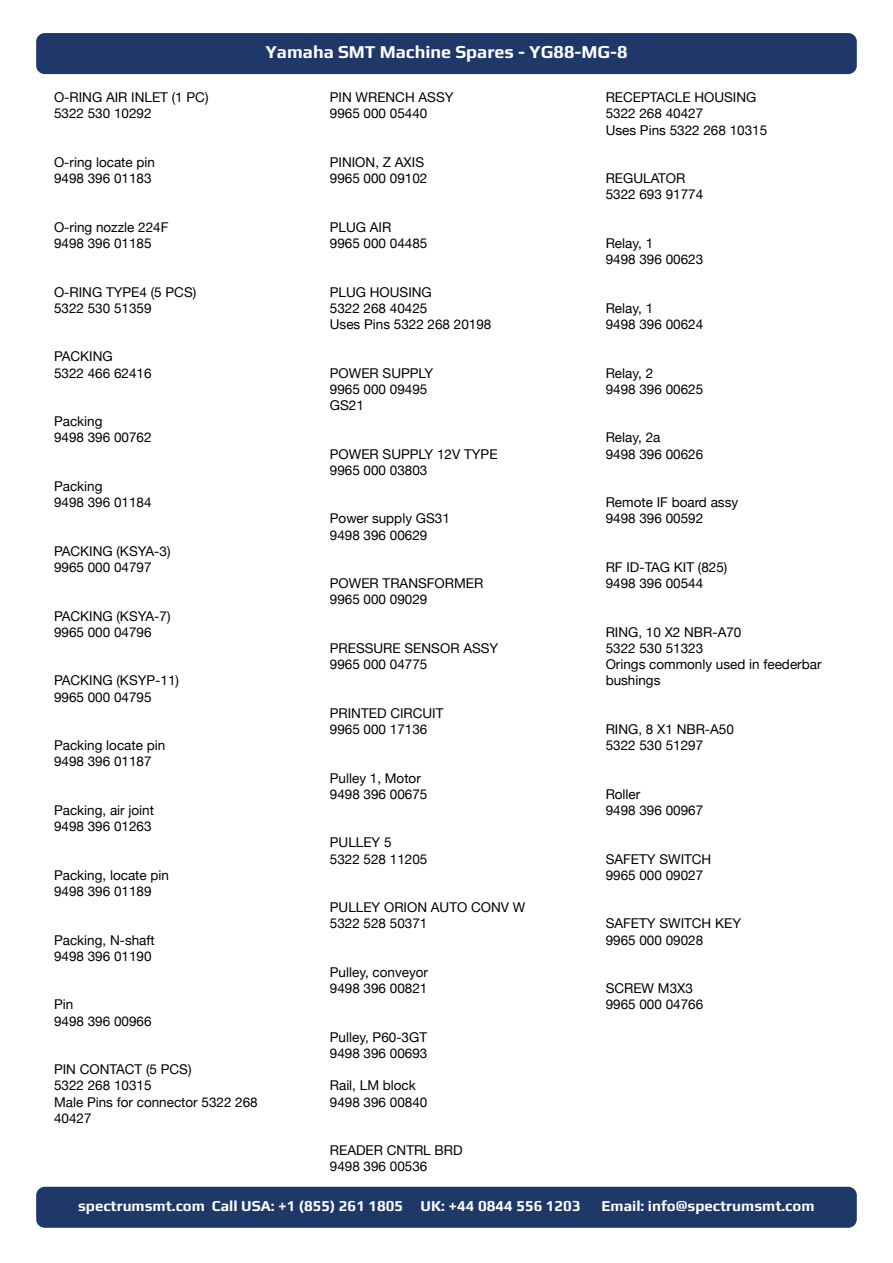
<style>
.page{position:relative;width:893px;height:1263px;background:#fff}
.page>*{position:absolute;margin:0;border:0;box-sizing:border-box;transform-origin:0 0}
.t1{font:700 18px "Play";color:#fff}
.t2{font:700 15px "Play";color:#fff}
.t3{font:13.5px/16.2px "Helvetica Neue";color:#000}
</style>
<div class="page">
<div style="left:36px;top:33px;width:821px;height:41px;background:#1f386a;border-radius:9px"></div>
<div style="left:36px;top:1187px;width:821px;height:41px;background:#1f386a;border-radius:9px"></div>
<h1 class="t1" style="left:265px;top:39px;width:364px">Yamaha SMT Machine Spares - YG88-MG-8</h1>
<p class="t3" style="left:54px;top:90px;width:156px">O-RING AIR INLET (1 PC)<br>5322 530 10292</p>
<p class="t3" style="left:54px;top:155px;width:103px">O-ring locate pin<br>9498 396 01183</p>
<p class="t3" style="left:54px;top:220px;width:116px">O-ring nozzle 224F<br>9498 396 01185</p>
<p class="t3" style="left:54px;top:284px;width:144px">O-RING TYPE4 (5 PCS)<br>5322 530 51359</p>
<p class="t3" style="left:54px;top:349px;width:99px">PACKING<br>5322 466 62416</p>
<p class="t3" style="left:54px;top:414px;width:99px">Packing<br>9498 396 00762</p>
<p class="t3" style="left:54px;top:479px;width:99px">Packing<br>9498 396 01184</p>
<p class="t3" style="left:54px;top:544px;width:118px">PACKING (KSYA-3)<br>9965 000 04797</p>
<p class="t3" style="left:54px;top:608px;width:118px">PACKING (KSYA-7)<br>9965 000 04796</p>
<p class="t3" style="left:54px;top:673px;width:126px">PACKING (KSYP-11)<br>9965 000 04795</p>
<p class="t3" style="left:54px;top:738px;width:113px">Packing locate pin<br>9498 396 01187</p>
<p class="t3" style="left:54px;top:803px;width:102px">Packing, air joint<br>9498 396 01263</p>
<p class="t3" style="left:54px;top:868px;width:117px">Packing, locate pin<br>9498 396 01189</p>
<p class="t3" style="left:54px;top:932px;width:102px">Packing, N-shaft<br>9498 396 01190</p>
<p class="t3" style="left:54px;top:997px;width:99px">Pin<br>9498 396 00966</p>
<p class="t3" style="left:54px;top:1062px;width:205px">PIN CONTACT (5 PCS)<br>5322 268 10315<br>Male Pins for connector 5322 268<br>40427</p>
<p class="t3" style="left:330px;top:90px;width:125px">PIN WRENCH ASSY<br>9965 000 05440</p>
<p class="t3" style="left:330px;top:155px;width:99px">PINION, Z AXIS<br>9965 000 09102</p>
<p class="t3" style="left:330px;top:220px;width:99px">PLUG AIR<br>9965 000 04485</p>
<p class="t3" style="left:330px;top:284px;width:163px">PLUG HOUSING<br>5322 268 40425<br>Uses Pins 5322 268 20198</p>
<p class="t3" style="left:330px;top:365px;width:105px">POWER SUPPLY<br>9965 000 09495<br>GS21</p>
<p class="t3" style="left:330px;top:446px;width:169px">POWER SUPPLY 12V TYPE<br>9965 000 03803</p>
<p class="t3" style="left:330px;top:511px;width:122px">Power supply GS31<br>9498 396 00629</p>
<p class="t3" style="left:330px;top:576px;width:155px">POWER TRANSFORMER<br>9965 000 09029</p>
<p class="t3" style="left:330px;top:641px;width:170px">PRESSURE SENSOR ASSY<br>9965 000 04775</p>
<p class="t3" style="left:330px;top:706px;width:115px">PRINTED CIRCUIT<br>9965 000 17136</p>
<p class="t3" style="left:330px;top:770px;width:99px">Pulley 1, Motor<br>9498 396 00675</p>
<p class="t3" style="left:330px;top:835px;width:99px">PULLEY 5<br>5322 528 11205</p>
<p class="t3" style="left:330px;top:900px;width:197px">PULLEY ORION AUTO CONV W<br>5322 528 50371</p>
<p class="t3" style="left:330px;top:965px;width:100px">Pulley, conveyor<br>9498 396 00821</p>
<p class="t3" style="left:330px;top:1030px;width:99px">Pulley, P60-3GT<br>9498 396 00693</p>
<p class="t3" style="left:330px;top:1078px;width:99px">Rail, LM block<br>9498 396 00840</p>
<p class="t3" style="left:330px;top:1143px;width:134px">READER CNTRL BRD<br>9498 396 00536</p>
<p class="t3" style="left:606px;top:90px;width:163px">RECEPTACLE HOUSING<br>5322 268 40427<br>Uses Pins 5322 268 10315</p>
<p class="t3" style="left:606px;top:171px;width:99px">REGULATOR<br>5322 693 91774</p>
<p class="t3" style="left:606px;top:236px;width:99px">Relay, 1<br>9498 396 00623</p>
<p class="t3" style="left:606px;top:301px;width:99px">Relay, 1<br>9498 396 00624</p>
<p class="t3" style="left:606px;top:365px;width:99px">Relay, 2<br>9498 396 00625</p>
<p class="t3" style="left:606px;top:430px;width:99px">Relay, 2a<br>9498 396 00626</p>
<p class="t3" style="left:606px;top:495px;width:134px">Remote IF board assy<br>9498 396 00592</p>
<p class="t3" style="left:606px;top:560px;width:123px">RF ID-TAG KIT (825)<br>9498 396 00544</p>
<p class="t3" style="left:606px;top:625px;width:217px">RING, 10 X2 NBR-A70<br>5322 530 51323<br>Orings commonly used in feederbar bushings</p>
<p class="t3" style="left:606px;top:722px;width:130px">RING, 8 X1 NBR-A50<br>5322 530 51297</p>
<p class="t3" style="left:606px;top:787px;width:99px">Roller<br>9498 396 00967</p>
<p class="t3" style="left:606px;top:851px;width:107px">SAFETY SWITCH<br>9965 000 09027</p>
<p class="t3" style="left:606px;top:916px;width:137px">SAFETY SWITCH KEY<br>9965 000 09028</p>
<p class="t3" style="left:606px;top:981px;width:99px">SCREW M3X3<br>9965 000 04766</p>
<p class="t2" style="left:78px;top:1195px;width:504px">spectrumsmt.com Call USA: +1 (855) 261 1805 UK: +44 0844 556 1203</p>
<p class="t2" style="left:601px;top:1195px;width:215px">Email: info@spectrumsmt.com</p>
</div>
